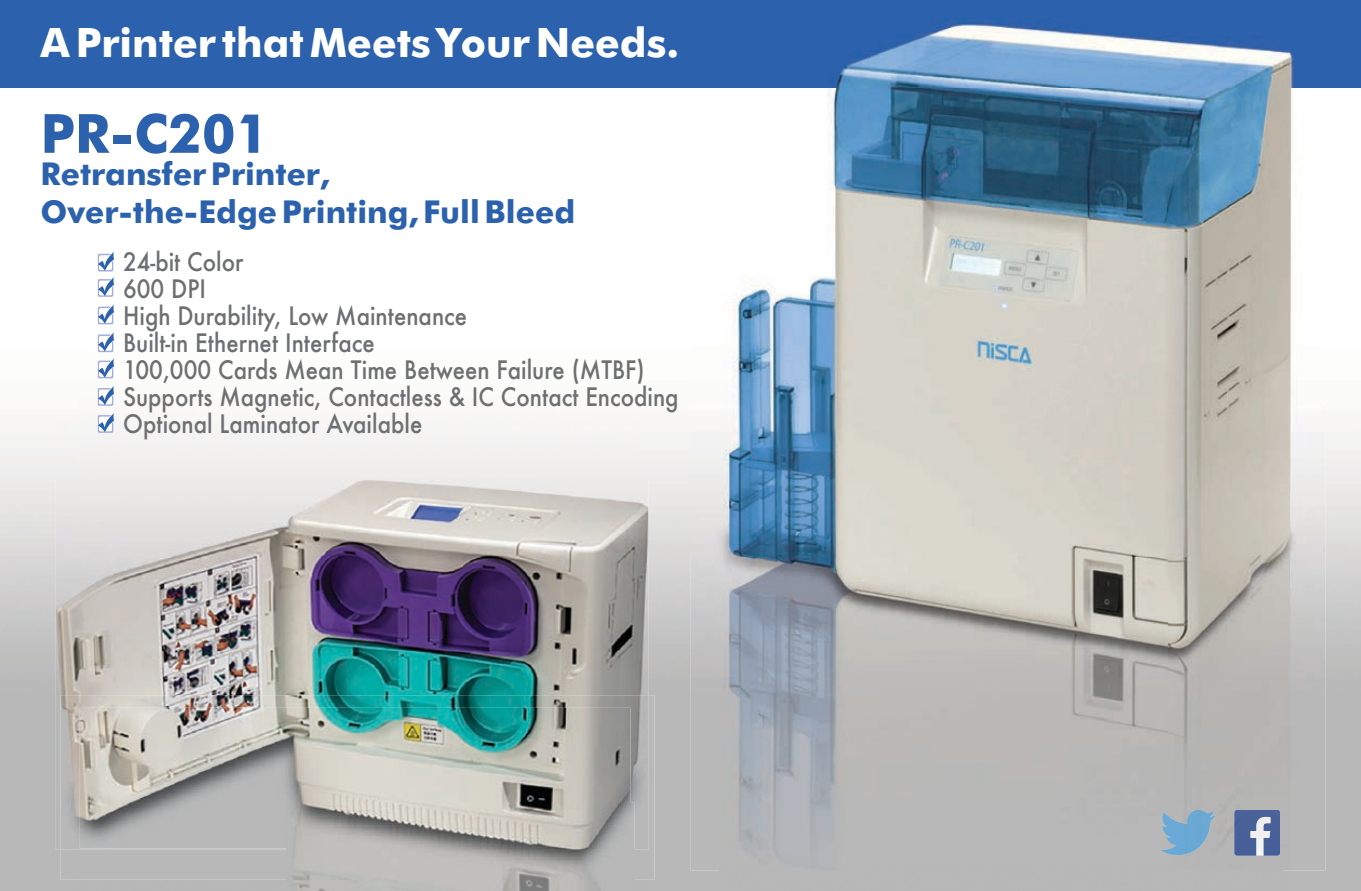
<style>
.page{position:relative;width:1361px;height:891px;background:#fff}
.page>*{position:absolute;margin:0;border:0;box-sizing:border-box;transform-origin:0 0}
.t1{font:54px "Futuri Bold SWFTE";color:#2c61ae}
.t2{font:40.5px "Futuri Bold SWFTE";color:#fff}
.t3{font:31.5px/37.8px "Futuri Bold SWFTE";color:#2c61ae}
.t4{font:500 24.75px/27px "Futura";color:#6d6f71;scale:.9 1}
</style>
<div class="page">
<img style="left:0;top:87px;width:79px;height:804px">
<img style="left:79px;top:87px;width:561px;height:393px">
<img style="left:640px;top:87px;width:80px;height:804px">
<img style="left:1282px;top:87px;width:79px;height:804px">
<div style="left:0;top:0;width:1361px;height:87px;background:#2c61ae"></div>
<img style="left:690px;top:18px;width:635px;height:852px">
<img style="left:1160px;top:810px;width:55px;height:45px">
<img style="left:1234px;top:810px;width:46px;height:46px">
<img style="left:1250px;top:817px;width:20px;height:39px">
<svg style="left:98px;top:252px;width:16px;height:19px"></svg>
<svg style="left:98px;top:279px;width:15px;height:18px"></svg>
<svg style="left:98px;top:277px;width:16px;height:19px"></svg>
<svg style="left:98px;top:332px;width:16px;height:20px"></svg>
<svg style="left:98px;top:359px;width:16px;height:19px"></svg>
<svg style="left:98px;top:305px;width:16px;height:19px"></svg>
<svg style="left:98px;top:388px;width:15px;height:18px"></svg>
<svg style="left:98px;top:386px;width:16px;height:19px"></svg>
<svg style="left:98px;top:415px;width:15px;height:18px"></svg>
<svg style="left:98px;top:413px;width:16px;height:19px"></svg>
<img style="left:287px;top:880px;width:348px;height:11px">
<img style="left:60px;top:695px;width:594px;height:185px">
<img style="left:56px;top:480px;width:592px;height:370px">
<img style="left:60px;top:695px;width:588px;height:155px">
<img style="left:80px;top:708px;width:550px;height:140px">
<img style="left:287px;top:803px;width:343px;height:45px">
<h2 class="t2" style="left:41px;top:17px;width:640px">A Printer that Meets Your Needs.</h2>
<h1 class="t1" style="left:41px;top:99px;width:230px">PR-C201</h1>
<p class="t3" style="left:41px;top:158px;width:536px">Retransfer Printer,<br>Over-the-Edge Printing, Full Bleed</p>
<p class="t4" style="left:123px;top:248px;width:619px">24-bit Color<br>600 DPI<br>High Durability, Low Maintenance<br>Built-in Ethernet Interface<br>100,000 Cards Mean Time Between Failure (MTBF)<br>Supports Magnetic, Contactless &amp; IC Contact Encoding<br>Optional Laminator Available</p>
</div>
